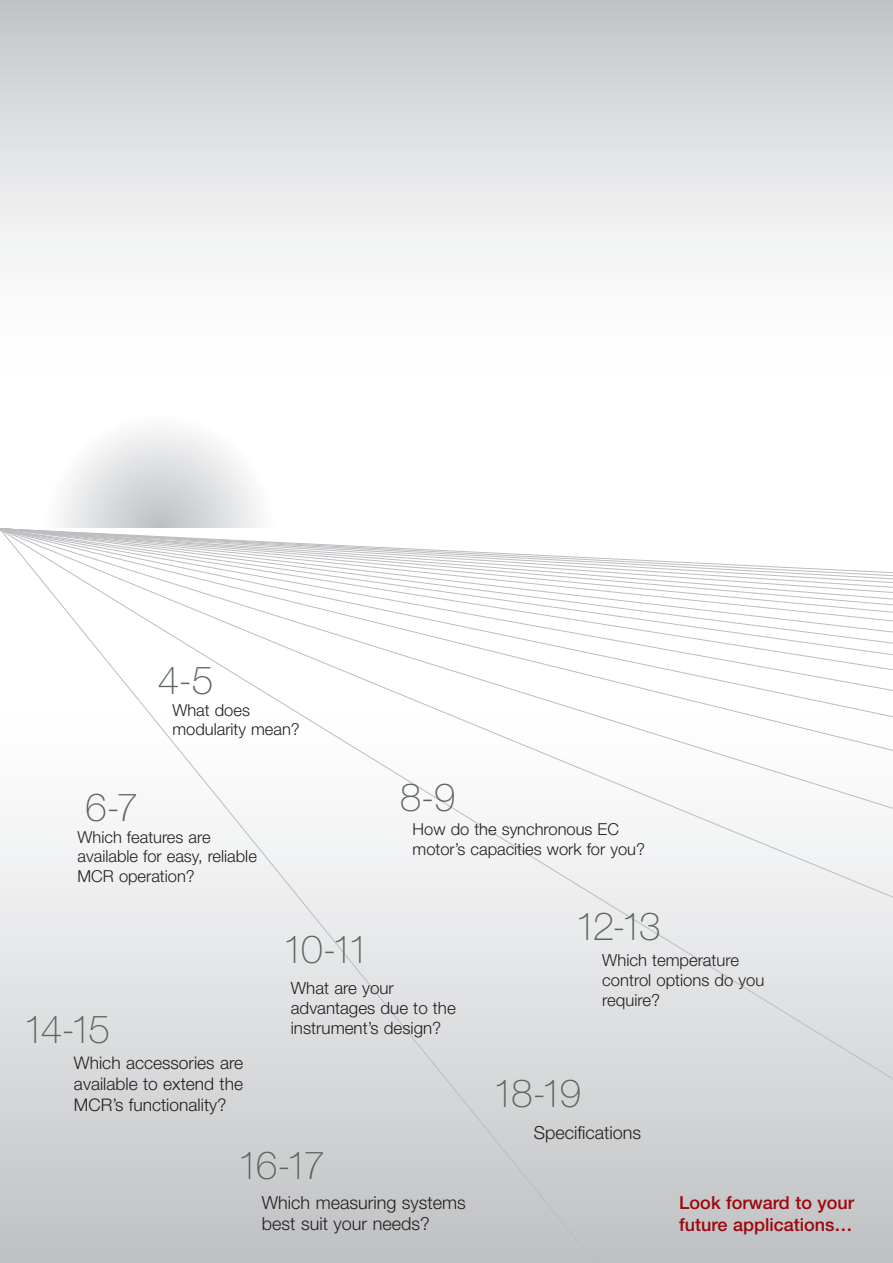
<style>
.page{position:relative;width:893px;height:1263px;background:#fff}
.page>*{position:absolute;margin:0;border:0;box-sizing:border-box;transform-origin:0 0}
.t1{font:100 39px "Helvetica Neue LT";letter-spacing:-.09em;color:#5c6561}
.t2{font:300 18px/21.6px "Helvetica Neue LT";color:#231f20}
.t3{font:500 18px/21.6px "Helvetica Neue LT";color:#9d070d}
.t4{font:300 17.4px/20.9px "Helvetica Neue LT";color:#231f20;text-align:justify}
.t5{font:300 16.95px/20.4px "Helvetica Neue LT";color:#231f20}
.t6{font:300 16.65px/20px "Helvetica Neue LT";color:#231f20}
.t7{font:300 16.5px/19.8px "Helvetica Neue LT";color:#231f20}
</style>
<div class="page">
<svg style="left:44px;top:414px;width:230px;height:230px"></svg>
<div style="left:0;top:0;width:893px;height:404px;background:linear-gradient(to bottom,#c8c9cc,#fff)"></div>
<div style="left:0;top:698px;width:893px;height:565px;background:#cbccce"></div>
<svg style="left:0;top:1087px;width:606px;height:176px"></svg>
<svg style="left:0;top:903px;width:893px;height:184px"></svg>
<div style="left:0;top:813px;width:893px;height:90px;background:#f1f2f3"></div>
<div style="left:0;top:754px;width:893px;height:59px;background:#f9f9f9"></div>
<div style="left:0;top:720px;width:893px;height:34px;background:#fdfdfd"></div>
<div style="left:0;top:694px;width:893px;height:26px;background:#fff"></div>
<svg style="left:116px;top:673px;width:777px;height:21px"></svg>
<svg style="left:103px;top:657px;width:790px;height:16px"></svg>
<svg style="left:93px;top:645px;width:800px;height:12px"></svg>
<svg style="left:0;top:528px;width:893px;height:117px"></svg>
<h1 class="t1" style="left:158px;top:657px;width:57px">4-5</h1>
<p class="t7" style="left:172px;top:699px;width:129px">What does modularity mean?</p>
<h1 class="t1" style="left:85px;top:784px;width:55px">6-7</h1>
<h1 class="t1" style="left:400px;top:775px;width:57px">8-9</h1>
<p class="t7" style="left:413px;top:819px;width:234px">How do the synchronous EC motor’s capacities work for you?</p>
<p class="t7" style="left:78px;top:826px;width:181px">Which features are available for easy, reliable<br>MCR operation?</p>
<h1 class="t1" style="left:23px;top:1006px;width:89px">14-15</h1>
<p class="t4" style="left:74px;top:1052px;width:171px">Which accessories are available to extend the MCR’s functionality?</p>
<h1 class="t1" style="left:282px;top:927px;width:89px">10-11</h1>
<p class="t5" style="left:291px;top:977px;width:167px">What are your advantages due to the instrument’s design?</p>
<h1 class="t1" style="left:237px;top:1143px;width:89px">16-17</h1>
<p class="t2" style="left:262px;top:1191px;width:205px">Which measuring systems best suit your needs?</p>
<h1 class="t1" style="left:575px;top:903px;width:87px">12-13</h1>
<p class="t6" style="left:602px;top:949px;width:164px">Which temperature control options do you require?</p>
<h1 class="t1" style="left:493px;top:1070px;width:90px">18-19</h1>
<p class="t2" style="left:534px;top:1121px;width:109px">Specifications</p>
<p class="t3" style="left:679px;top:1191px;width:176px">Look forward to your future applications…</p>
</div>
